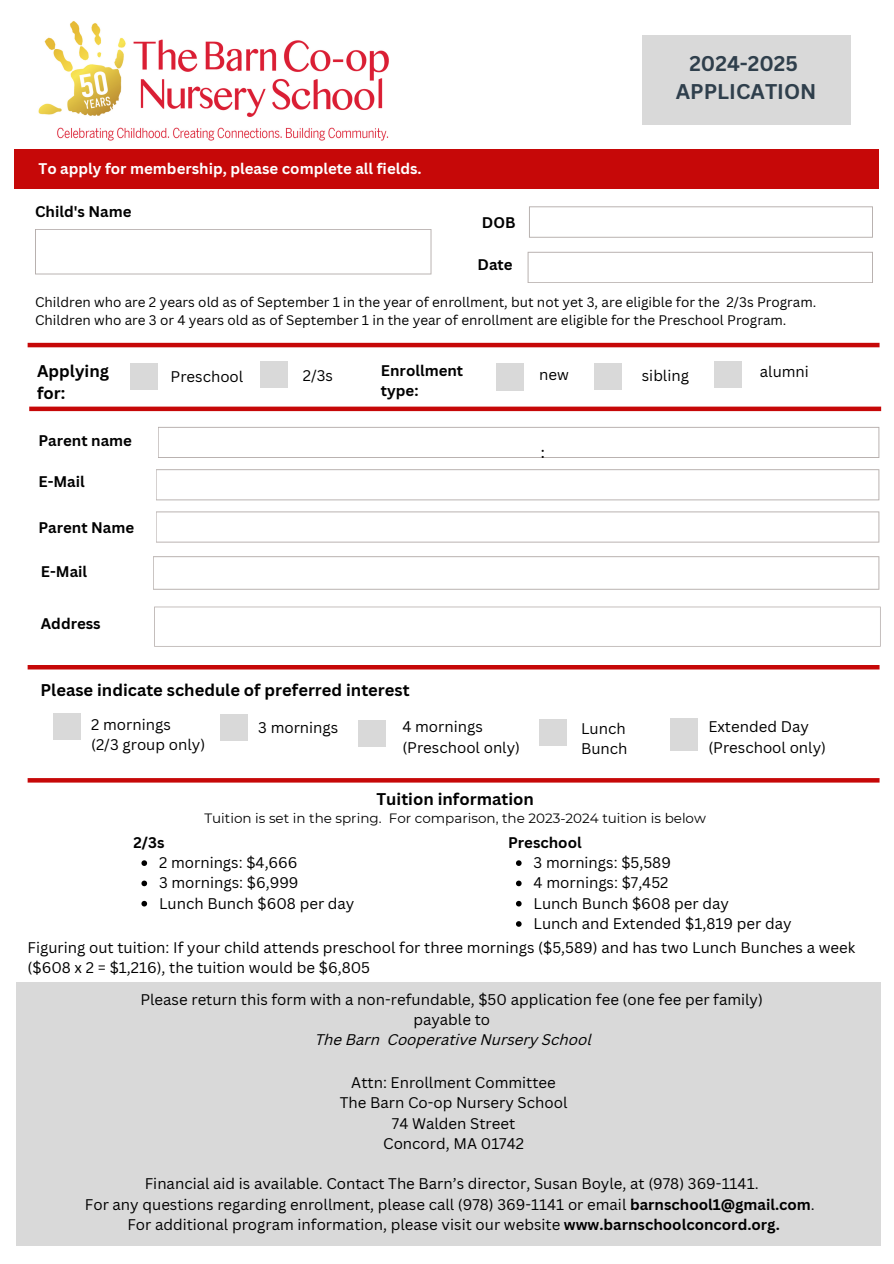
<style>
.page{position:relative;width:894px;height:1264px;background:#fff}
.page>*{position:absolute;margin:0;border:0;box-sizing:border-box;transform-origin:0 0}
.t1{font:700 20.7px "Canva Sans";color:#2f3f4c}
.t2{font:700 16.5px/22.5px "Canva Sans";color:#000}
.t3{font:15px/20.2px "Canva Sans";color:#000}
.t4{font:700 15px/20.2px "Canva Sans";color:#000}
.t5{font:700 15px "Canva Sans";color:#fff}
.t6{font:italic 15px "Canva Sans";color:#000}
.t7{font:500 15px "Montserrat";color:#000}
.t8{font:13.5px "Canva Sans";color:#000}
.t9{font:13.5px "Montserrat";color:#000}
.s1{font-weight:700}
</style>
<div class="page">
<div style="left:641px;top:35px;width:209px;height:90px;background:#d9d9d9"></div>
<div style="left:15px;top:149px;width:864px;height:39px;background:#c60808"></div>
<div style="left:16px;top:982px;width:864px;height:263px;background:#d9d9d9"></div>
<div style="left:130px;top:363px;width:28px;height:26px;background:#d9d9d9"></div>
<div style="left:495px;top:363px;width:28px;height:28px;background:#d9d9d9"></div>
<div style="left:593px;top:363px;width:28px;height:26px;background:#d9d9d9"></div>
<div style="left:713px;top:362px;width:28px;height:26px;background:#d9d9d9"></div>
<svg style="left:35px;top:229px;width:396px;height:45px"></svg>
<svg style="left:529px;top:206px;width:343px;height:32px"></svg>
<svg style="left:527px;top:252px;width:345px;height:31px"></svg>
<svg style="left:156px;top:469px;width:723px;height:31px"></svg>
<svg style="left:154px;top:606px;width:726px;height:40px"></svg>
<svg style="left:158px;top:427px;width:721px;height:31px"></svg>
<svg style="left:153px;top:556px;width:726px;height:33px"></svg>
<svg style="left:156px;top:511px;width:723px;height:31px"></svg>
<div style="left:260px;top:362px;width:27px;height:26px;background:#d9d9d9"></div>
<div style="left:53px;top:713px;width:28px;height:26px;background:#d9d9d9"></div>
<div style="left:220px;top:714px;width:28px;height:27px;background:#d9d9d9"></div>
<div style="left:357px;top:719px;width:28px;height:27px;background:#d9d9d9"></div>
<div style="left:539px;top:719px;width:28px;height:26px;background:#d9d9d9"></div>
<div style="left:670px;top:718px;width:28px;height:32px;background:#d9d9d9"></div>
<img style="left:38px;top:21px;width:351px;height:120px">
<svg style="left:516px;top:860px;width:5px;height:6px"></svg>
<svg style="left:516px;top:880px;width:5px;height:6px"></svg>
<svg style="left:516px;top:900px;width:5px;height:6px"></svg>
<svg style="left:516px;top:921px;width:5px;height:5px"></svg>
<svg style="left:141px;top:860px;width:6px;height:6px"></svg>
<svg style="left:141px;top:880px;width:6px;height:6px"></svg>
<svg style="left:141px;top:900px;width:6px;height:6px"></svg>
<hr style="left:28px;top:343px;width:851px;height:4px;background:#c60808">
<div style="left:29px;top:406px;width:851px;height:5px;background:#c60808"></div>
<hr style="left:28px;top:665px;width:851px;height:4px;background:#c60808">
<svg style="left:28px;top:778px;width:851px;height:4px;fill:#c60808"></svg>
<p class="t5" style="left:38px;top:158px;width:384px">To apply for membership, please complete all fields.</p>
<p class="t4" style="left:35px;top:201px;width:98px">Child's Name</p>
<p class="t4" style="left:481px;top:212px;width:35px">DOB</p>
<p class="t4" style="left:477px;top:254px;width:37px">Date</p>
<p class="t1" style="left:689px;top:49px;width:110px">2024-2025</p>
<p class="t1" style="left:675px;top:77px;width:142px">APPLICATION</p>
<p class="t8" style="left:35px;top:293px;width:782px">Children who are 2 years old as of September 1 in the year of enrollment, but not yet 3, are eligible for the 2/3s Program.</p>
<p class="t8" style="left:35px;top:311px;width:752px">Children who are 3 or 4 years old as of September 1 in the year of enrollment are eligible for the Preschool Program.</p>
<p class="t2" style="left:37px;top:359px;width:73px">Applying for:</p>
<p class="t4" style="left:381px;top:360px;width:84px">Enrollment type:</p>
<p class="t3" style="left:170px;top:366px;width:74px">Preschool</p>
<p class="t3" style="left:303px;top:364px;width:32px">2/3s</p>
<p class="t3" style="left:539px;top:363px;width:31px">new</p>
<p class="t3" style="left:641px;top:364px;width:49px">sibling</p>
<p class="t3" style="left:759px;top:361px;width:51px">alumni</p>
<p class="t4" style="left:38px;top:429px;width:95px">Parent name</p>
<p class="t4" style="left:38px;top:471px;width:48px">E-Mail</p>
<p class="t4" style="left:38px;top:516px;width:97px">Parent Name</p>
<p class="t4" style="left:41px;top:561px;width:48px">E-Mail</p>
<p class="t4" style="left:41px;top:613px;width:61px">Address</p>
<p class="t2" style="left:40px;top:678px;width:370px">Please indicate schedule of preferred interest</p>
<p class="t3" style="left:91px;top:714px;width:81px">2 mornings</p>
<p class="t3" style="left:91px;top:734px;width:115px">(2/3 group only)</p>
<p class="t3" style="left:258px;top:717px;width:82px">3 mornings</p>
<p class="t3" style="left:402px;top:716px;width:82px">4 mornings</p>
<p class="t3" style="left:402px;top:736px;width:119px">(Preschool only)</p>
<p class="t7" style="left:541px;top:443px;width:5px">:</p>
<p class="t3" style="left:581px;top:718px;width:48px">Lunch<br>Bunch</p>
<p class="t3" style="left:708px;top:716px;width:102px">Extended Day</p>
<p class="t3" style="left:708px;top:736px;width:119px">(Preschool only)</p>
<p class="t4" style="left:133px;top:832px;width:32px">2/3s</p>
<p class="t2" style="left:376px;top:787px;width:159px">Tuition information</p>
<p class="t9" style="left:204px;top:809px;width:503px">Tuition is set in the spring. For comparison, the 2023-2024 tuition is below</p>
<p class="t4" style="left:508px;top:832px;width:75px">Preschool</p>
<p class="t3" style="left:159px;top:852px;width:140px">2 mornings: $4,666</p>
<p class="t3" style="left:159px;top:872px;width:141px">3 mornings: $6,999</p>
<p class="t3" style="left:159px;top:892px;width:197px">Lunch Bunch $608 per day</p>
<p class="t3" style="left:533px;top:852px;width:139px">3 mornings: $5,589</p>
<p class="t3" style="left:533px;top:872px;width:136px">4 mornings: $7,452</p>
<p class="t3" style="left:533px;top:892px;width:197px">Lunch Bunch $608 per day</p>
<p class="t3" style="left:533px;top:913px;width:259px">Lunch and Extended $1,819 per day</p>
<p class="t3" style="left:28px;top:936px;width:829px">Figuring out tuition: If your child attends preschool for three mornings ($5,589) and has two Lunch Bunches a week ($608 x 2 = $1,216), the tuition would be $6,805</p>
<p class="t3" style="left:140px;top:988px;width:624px">Please return this form with a non-refundable, $50 application fee (one fee per family)</p>
<p class="t3" style="left:413px;top:1009px;width:78px">payable to</p>
<p class="t6" style="left:315px;top:1033px;width:278px">The Barn Cooperative Nursery School</p>
<p class="t3" style="left:351px;top:1072px;width:206px">Attn: Enrollment Committee</p>
<p class="t3" style="left:340px;top:1092px;width:229px">The Barn Co-op Nursery School</p>
<p class="t3" style="left:392px;top:1112px;width:125px">74 Walden Street</p>
<p class="t3" style="left:383px;top:1132px;width:142px">Concord, MA 01742</p>
<p class="t3" style="left:145px;top:1173px;width:615px">Financial aid is available. Contact The Barn’s director, Susan Boyle, at (978) 369-1141.</p>
<p class="t3" style="left:85px;top:1193px;width:731px">For any questions regarding enrollment, please call (978) 369-1141 or email <span class="s1">barnschool1@gmail.com</span>.</p>
<p class="t3" style="left:127px;top:1213px;width:653px">For additional program information, please visit our website <span class="s1">www.barnschoolconcord.org.</span></p>
</div>
